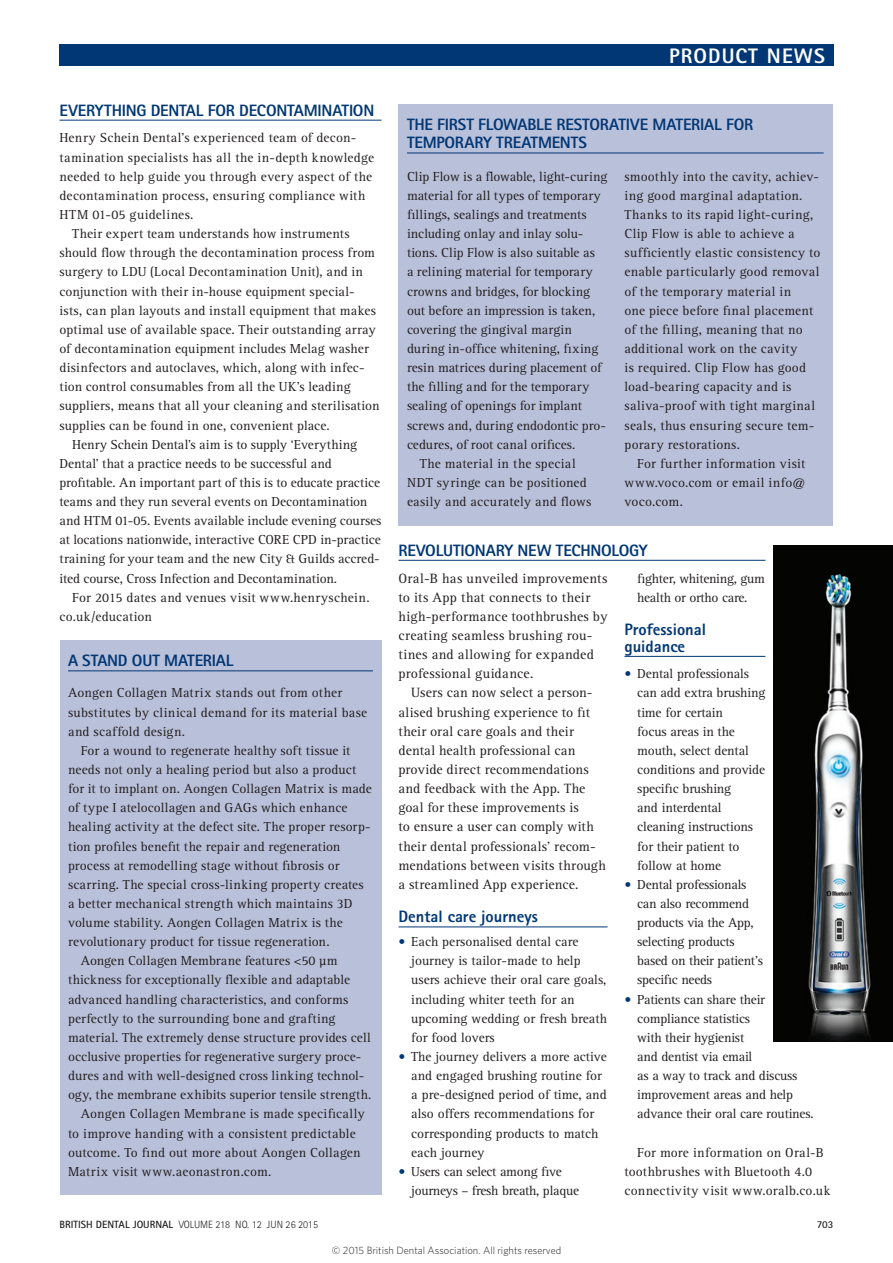
<style>
.page{position:relative;width:893px;height:1263px;background:#fff}
.page>*{position:absolute;margin:0;border:0;box-sizing:border-box;transform-origin:0 0}
.t1{font:800 21px "Rotis Sans Serif Std";letter-spacing:.05em;color:#fff}
._1_BDJ_trade_heading{font:800 16.5px/18px "Rotis Sans Serif Std";letter-spacing:-.015em;color:#013775}
.crosshead_2{font:800 16.5px/16.5px "Rotis Sans Serif Std";color:#013775}
._1_BDJ_body{font:13.95px/19.2px "Rotis Serif Std";letter-spacing:.015em;color:#231f20}
._1_BDJ_body-2{font:13.5px/19.2px "Rotis Serif Std";letter-spacing:.005em;color:#231f20}
._1_BDJ_body-3{font:13.5px/19.2px "Rotis Serif Std";letter-spacing:.025em;color:#231f20}
._1_BDJ_body-4{font:13.5px/19.2px "Rotis Serif Std";letter-spacing:-.02em;color:#231f20}
._1_BDJ_body-5{font:13.5px/19.2px "Rotis Serif Std";letter-spacing:-.015em;color:#231f20}
.t2{font:300 10.5px "Whitney";color:#231f20}
.t3{font:300 10.5px "Rotis Sans Serif Std";color:#231f20}
.t4{font:700 10.5px "Rotis Sans Serif Std";color:#231f20}
.s1{color:#013775}
.s2{font-weight:700}
</style>
<div class="page">
<div style="left:59px;top:45px;width:774px;height:21px;background:#013775"></div>
<div style="left:60px;top:640px;width:321px;height:555px;background:#b9c0d9"></div>
<hr style="left:68px;top:670px;width:305px;height:1px;background:#013775">
<img style="left:774px;top:545px;width:119px;height:497px">
<hr style="left:60px;top:120px;width:321px;height:1px;background:#013775">
<div style="left:398px;top:104px;width:435px;height:421px;background:#b9c0d9"></div>
<hr style="left:407px;top:153px;width:417px;height:1px;background:#013775">
<hr style="left:398px;top:560px;width:367px;height:1px;background:#013775">
<hr style="left:398px;top:926px;width:209px;height:1px;background:#013775">
<hr style="left:624px;top:656px;width:141px;height:1px;background:#013775">
<p class="_1_BDJ_trade_heading" style="left:60px;top:101px;width:316px">EVERYTHING DENTAL FOR DECONTAMINATION</p>
<p class="_1_BDJ_body-3" style="left:60px;top:129px;width:316px">Henry Schein Dental’s experienced team of decon&shy;tamination specialists has all the in-depth knowledge needed to help guide you through every aspect of the decontamination process, ensuring compliance with HTM 01-05 guidelines.</p>
<p class="_1_BDJ_body-2" style="left:60px;top:224px;width:321px;text-indent:13px">Their expert team understands how instruments should flow through the decontamination process from surgery to LDU (Local Decontamination Unit), and in conjunction with their in-house equipment special&shy;ists, can plan layouts and install equipment that makes optimal use of available space. Their outstanding array of decontamination equipment includes Melag washer disinfectors and autoclaves, which, along with infec&shy;tion control consumables from all the UK’s leading suppliers, means that all your cleaning and sterilisation supplies can be found in one, convenient place.</p>
<p class="_1_BDJ_body-2" style="left:60px;top:435px;width:323px;text-indent:13px">Henry Schein Dental’s aim is to supply ‘Everything Dental’ that a practice needs to be successful and profitable. An important part of this is to educate practice teams and they run several events on Decontamination and HTM 01-05. Events available include evening courses at locations nationwide, interactive CORE CPD in-practice training for your team and the new City &amp; Guilds accred&shy;ited course, Cross Infection and Decontamination.</p>
<p class="_1_BDJ_body-2" style="left:60px;top:588px;width:312px;text-indent:13px">For 2015 dates and venues visit www.henryschein. co.uk/education</p>
<p class="_1_BDJ_trade_heading" style="left:68px;top:651px;width:167px">A STAND OUT MATERIAL</p>
<p class="_1_BDJ_body-2" style="left:68px;top:684px;width:301px">Aongen Collagen Matrix stands out from other substitutes by clinical demand for its material base and scaffold design.</p>
<p class="_1_BDJ_body-2" style="left:68px;top:741px;width:305px;text-indent:13px">For a wound to regenerate healthy soft tissue it needs not only a healing period but also a product for it to implant on. Aongen Collagen Matrix is made of type I atelocollagen and GAGs which enhance healing activity at the defect site. The proper resorp&shy;tion profiles benefit the repair and regeneration process at remodelling stage without fibrosis or scarring. The special cross-linking property creates a better mechanical strength which maintains 3D volume stability. Aongen Collagen Matrix is the revolutionary product for tissue regeneration.</p>
<p class="_1_BDJ_body-2" style="left:68px;top:952px;width:305px;text-indent:13px">Aongen Collagen Membrane features &lt;50 μm thickness for exceptionally flexible and adaptable advanced handling characteristics, and conforms perfectly to the surrounding bone and grafting material. The extremely dense structure provides cell occlusive properties for regenerative surgery proce&shy;dures and with well-designed cross linking technol&shy;ogy, the membrane exhibits superior tensile strength.</p>
<p class="_1_BDJ_body-2" style="left:68px;top:1105px;width:298px;text-indent:13px">Aongen Collagen Membrane is made specifically to improve handing with a consistent predictable outcome. To find out more about Aongen Collagen Matrix visit www.aeonastron.com.</p>
<p class="t1" style="left:669px;top:42px;width:157px">PRODUCT NEWS</p>
<p class="_1_BDJ_trade_heading" style="left:407px;top:116px;width:348px">THE FIRST FLOWABLE RESTORATIVE MATERIAL FOR<br>TEMPORARY TREATMENTS</p>
<p class="_1_BDJ_body-2" style="left:407px;top:167px;width:202px">Clip Flow is a flowable, light-curing material for all types of temporary fillings, sealings and treatments including onlay and inlay solu&shy;tions. Clip Flow is also suitable as<br>a relining material for temporary crowns and bridges, for blocking out before an impression is taken, covering the gingival margin during in-office whitening, fixing resin matrices during placement of the filling and for the temporary sealing of openings for implant screws and, during endodontic pro&shy;cedures, of root canal orifices.</p>
<p class="_1_BDJ_body-2" style="left:407px;top:454px;width:186px;text-align:center">The material in the special<br>NDT syringe can be positioned easily and accurately and flows</p>
<p class="_1_BDJ_body-2" style="left:624px;top:167px;width:197px">smoothly into the cavity, achiev&shy;ing good marginal adaptation.<br>Thanks to its rapid light-curing,<br>Clip Flow is able to achieve a sufficiently elastic consistency to enable particularly good removal of the temporary material in<br>one piece before final placement of the filling, meaning that no additional work on the cavity<br>is required. Clip Flow has good load-bearing capacity and is saliva-proof with tight marginal seals, thus ensuring secure tem&shy;porary restorations.</p>
<p class="_1_BDJ_body-2" style="left:624px;top:454px;width:183px;text-align:justify;text-indent:13px">For further information visit www.voco.com or email info@ voco.com.</p>
<p class="_1_BDJ_trade_heading" style="left:398px;top:541px;width:251px">REVOLUTIONARY NEW TECHNOLOGY</p>
<p class="_1_BDJ_body" style="left:398px;top:569px;width:211px">Oral-B has unveiled improvements to its App that connects to their high-performance toothbrushes by creating seamless brushing rou&shy;tines and allowing for expanded professional guidance.</p>
<p class="_1_BDJ_body" style="left:398px;top:684px;width:209px;text-indent:13px">Users can now select a person&shy;alised brushing experience to fit their oral care goals and their dental health professional can provide direct recommendations and feedback with the App. The goal for these improvements is<br>to ensure a user can comply with their dental professionals’ recom&shy;mendations between visits through a streamlined App experience.</p>
<p class="crosshead_2" style="left:398px;top:908px;width:141px">Dental care journeys</p>
<p class="_1_BDJ_body-2" style="left:411px;top:932px;width:197px;text-indent:-13px"><span class="s1">•</span> Each personalised dental care journey is tailor-made to help users achieve their oral care goals, including whiter teeth for an upcoming wedding or fresh breath for food lovers</p>
<p class="_1_BDJ_body-2" style="left:411px;top:1047px;width:197px;text-indent:-13px"><span class="s1">•</span> The journey delivers a more active and engaged brushing routine for a pre-designed period of time, and also offers recommendations for corresponding products to match each journey</p>
<p class="_1_BDJ_body-4" style="left:411px;top:1162px;width:169px;text-indent:-13px"><span class="s1">•</span> Users can select among five journeys – fresh breath, plaque</p>
<p class="_1_BDJ_body-4" style="left:637px;top:569px;width:129px">fighter, whitening, gum health or ortho care.</p>
<p class="crosshead_2" style="left:624px;top:621px;width:83px">Professional guidance</p>
<p class="_1_BDJ_body-2" style="left:637px;top:665px;width:130px;text-indent:-13px"><span class="s1">•</span> Dental professionals can add extra brushing time for certain<br>focus areas in the mouth, select dental conditions and provide specific brushing<br>and interdental cleaning instructions for their patient to follow at home</p>
<p class="_1_BDJ_body-4" style="left:637px;top:875px;width:127px;text-indent:-13px"><span class="s1">•</span> Dental professionals can also recommend products via the App, selecting products based on their patient’s specific needs</p>
<p class="_1_BDJ_body-5" style="left:637px;top:990px;width:178px;text-indent:-13px"><span class="s1">•</span> Patients can share their compliance statistics<br>with their hygienist<br>and dentist via email<br>as a way to track and discuss improvement areas and help advance their oral care routines.</p>
<p class="_1_BDJ_body-2" style="left:624px;top:1143px;width:208px;text-indent:13px">For more information on Oral-B toothbrushes with Bluetooth 4.0 connectivity visit www.oralb.co.uk</p>
<p class="t3" style="left:60px;top:1218px;width:260px"><span class="s2">BRITISH DENTAL JOURNAL</span> VOLUME 218 NO. 12 JUN 26 2015</p>
<p class="t4" style="left:817px;top:1217px;width:18px">703</p>
<p class="t2" style="left:332px;top:1243px;width:231px">© 2015 British Dental Association. All rights reserved</p>
</div>
